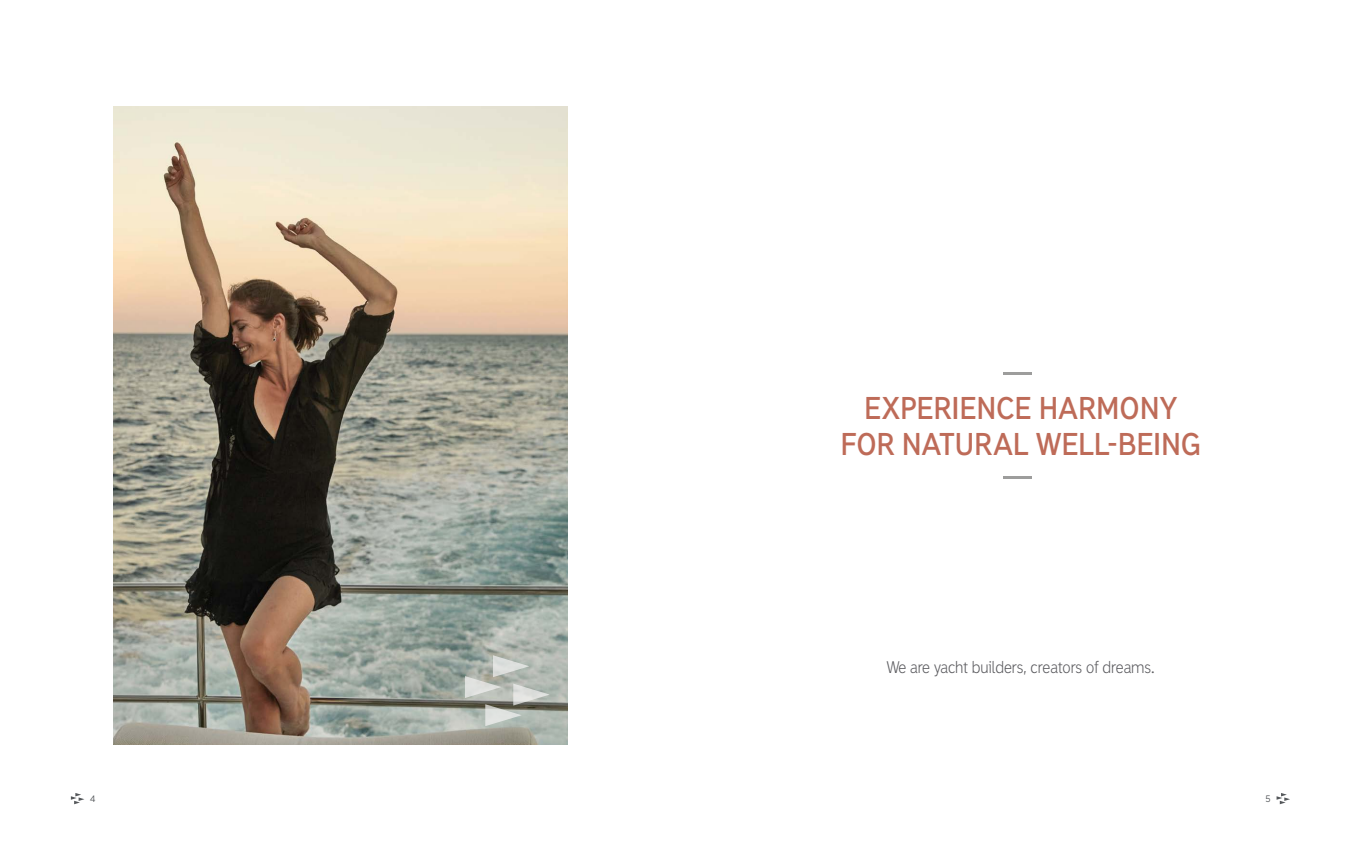
<style>
.page{position:relative;width:1361px;height:851px;background:#fff}
.page>*{position:absolute;margin:0;border:0;box-sizing:border-box;transform-origin:0 0}
.t1{font:700 30px/36px "Madras";letter-spacing:-.005em;color:#be6b58;text-align:center}
.t2{font:300 16px "Madras";color:#59595d}
.t3{font:9px "Madras";color:#54575a}
</style>
<div class="page">
<img style="left:113px;top:106px;width:454px;height:638px">
<svg style="left:465px;top:655px;width:85px;height:71px;background:#b3b8b1"></svg>
<svg style="left:1276px;top:793px;width:14px;height:11px"></svg>
<svg style="left:71px;top:793px;width:13px;height:11px"></svg>
<hr style="left:1003px;top:372px;width:29px;height:3px;background:#9d9d9c">
<hr style="left:1003px;top:476px;width:29px;height:2px;background:#9d9d9c">
<p class="t1" style="left:840px;top:390px;width:362px">EXPERIENCE HARMONY<br>FOR NATURAL WELL-BEING</p>
<p class="t2" style="left:886px;top:657px;width:270px">We are yacht builders, creators of dreams.</p>
<p class="t3" style="left:90px;top:793px;width:7px">4</p>
<p class="t3" style="left:1265px;top:793px;width:7px">5</p>
</div>
